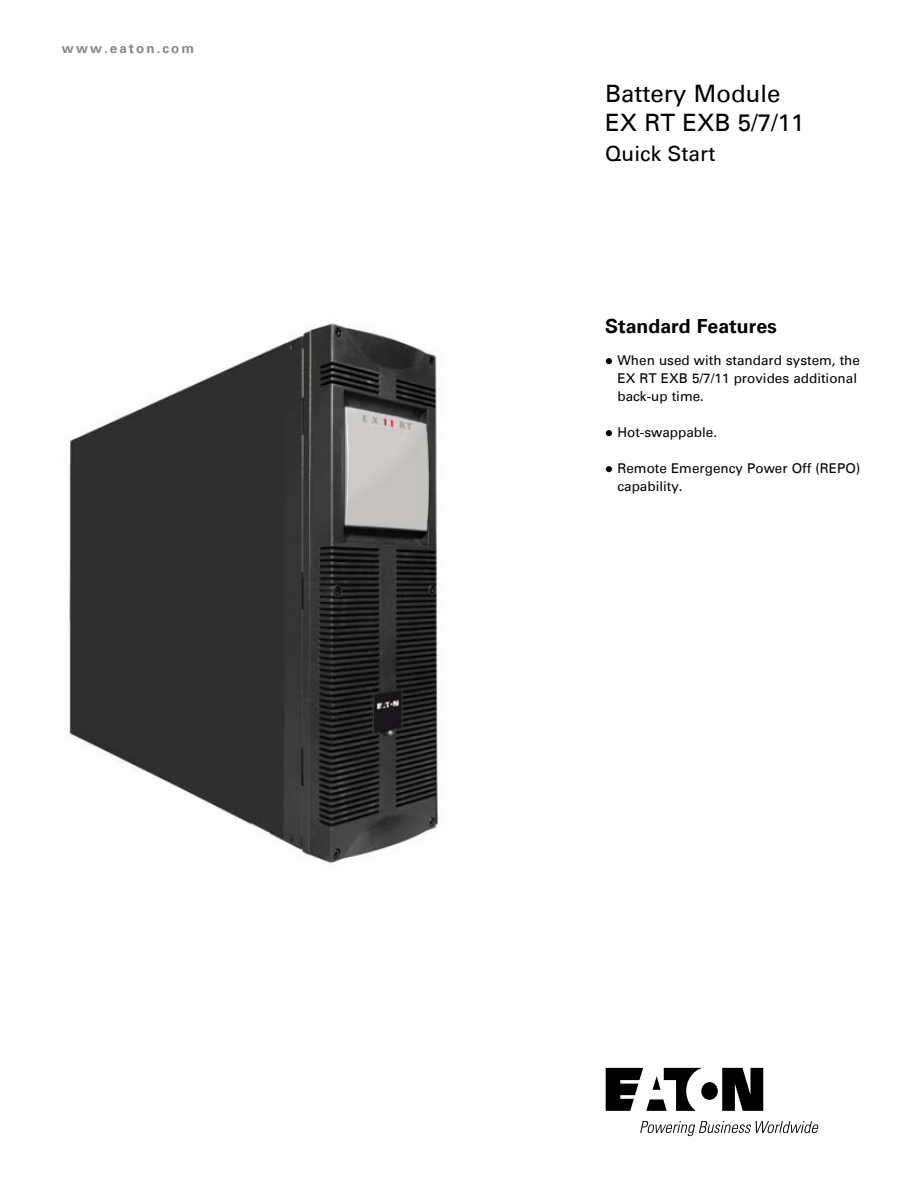
<style>
.page{position:relative;width:918px;height:1188px;background:#fff}
.page>*{position:absolute;margin:0;border:0;box-sizing:border-box;transform-origin:0 0}
.t1{font:24px/28.8px "Univers LT";color:#000}
.t2{font:21px "Univers LT";color:#000}
.t3{font:700 19.5px "Univers Com 65";color:#000}
.t4{font:13.5px/18px "Univers LT";color:#000}
.t5{font:700 13.5px "Univers LT";letter-spacing:.15em;color:#87888a}
</style>
<div class="page">
<svg style="left:606px;top:1068px;width:157px;height:43px"></svg>
<svg style="left:640px;top:1121px;width:178px;height:15px"></svg>
<img style="left:69px;top:323px;width:373px;height:541px">
<p class="t5" style="left:62px;top:40px;width:134px">www.eaton.com</p>
<h1 class="t1" style="left:605px;top:80px;width:201px">Battery Module<br>EX RT EXB 5/7/11</h1>
<h2 class="t2" style="left:605px;top:141px;width:112px">Quick Start</h2>
<h3 class="t3" style="left:605px;top:315px;width:173px">Standard Features</h3>
<p class="t4" style="left:617px;top:351px;width:244px;text-indent:-12px">● When used with standard system, the<br>EX RT EXB 5/7/11 provides additional back-up time.</p>
<p class="t4" style="left:605px;top:423px;width:113px">● Hot-swappable.</p>
<p class="t4" style="left:617px;top:459px;width:245px;text-indent:-12px">● Remote Emergency Power Off (REPO) capability.</p>
</div>
